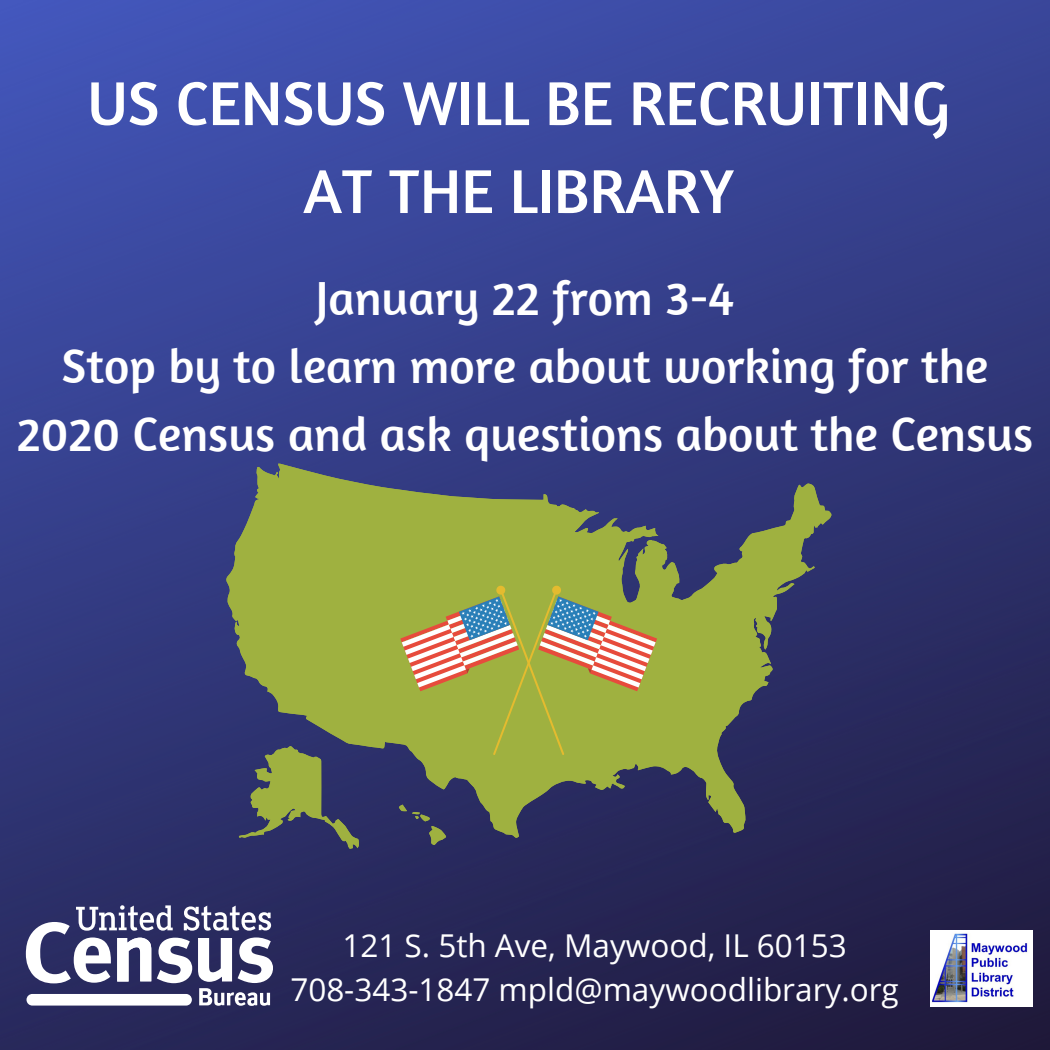
<style>
.page{position:relative;width:1050px;height:1050px;background:#fff}
.page>*{position:absolute;margin:0;border:0;box-sizing:border-box;transform-origin:0 0}
.t1{font:63px/87.9px "Amaranth";color:#fff;text-align:center}
.t2{font:49px/68.2px "Amaranth";color:#fff;text-align:center}
.t3{font:31.5px/43.4px "Open Sans";color:#fff;text-align:center}
</style>
<div class="page">
<img style="left:0;top:0;width:1050px;height:1050px">
<div style="left:226px;top:838px;width:605px;height:11px;background:#28285a"></div>
<svg style="left:226px;top:464px;width:605px;height:374px;background:#6a7554"></svg>
<svg style="left:239px;top:745px;width:120px;height:104px;background:#565f59"></svg>
<svg style="left:399px;top:805px;width:47px;height:40px;background:#3c405c"></svg>
<svg style="left:757px;top:650px;width:5px;height:5px"></svg>
<svg style="left:400px;top:586px;width:257px;height:169px;background:#acab5c"></svg>
<svg style="left:26px;top:905px;width:247px;height:101px"></svg>
<img style="left:931px;top:931px;width:101px;height:76px">
<p class="t1" style="left:88px;top:58px;width:864px">US CENSUS WILL BE RECRUITING<br>AT THE LIBRARY</p>
<p class="t2" style="left:17px;top:262px;width:1018px">January 22 from 3-4<br>Stop by to learn more about working for the<br>2020 Census and ask questions about the Census</p>
<p class="t3" style="left:290px;top:924px;width:610px">121 S. 5th Ave, Maywood, IL 60153<br>708-343-1847 mpld@maywoodlibrary.org</p>
</div>
